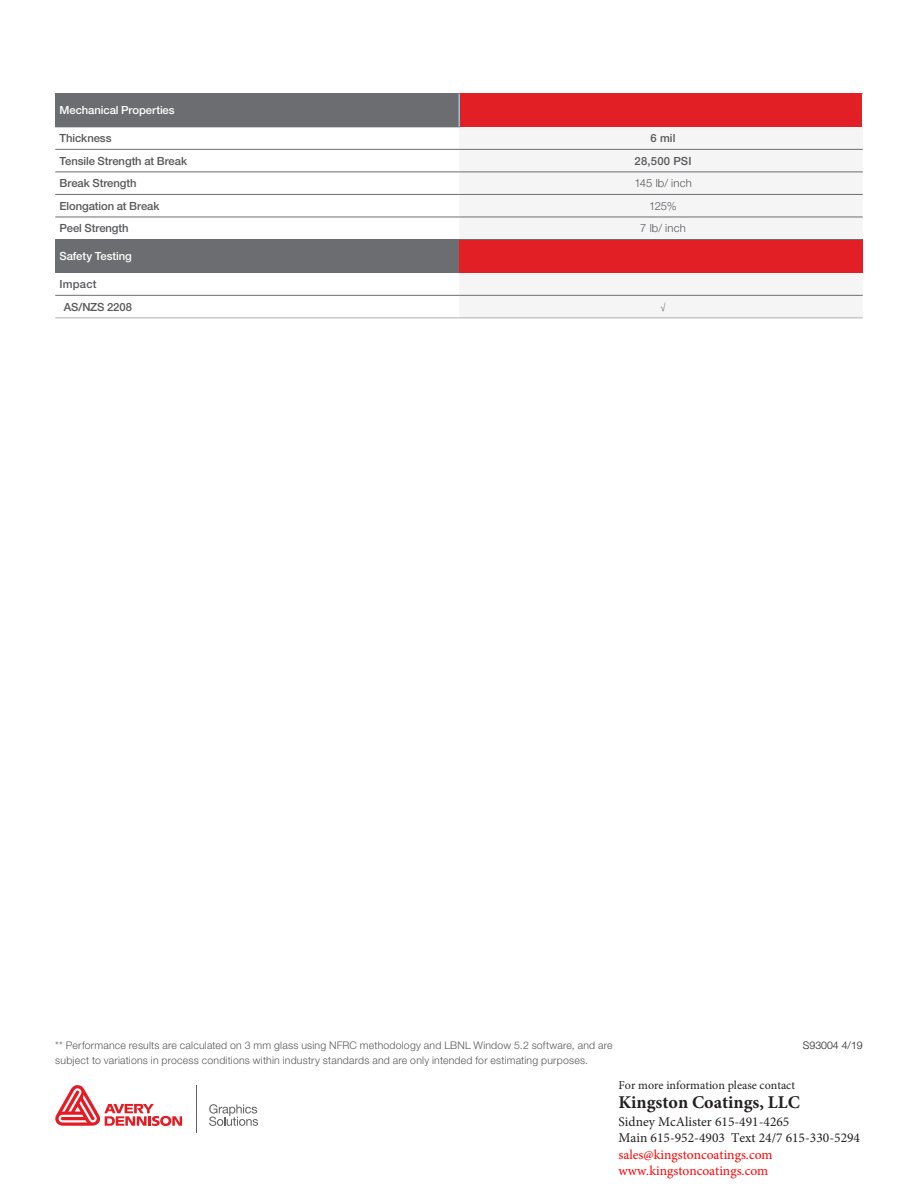
<style>
.page{position:relative;width:918px;height:1188px;background:#fff}
.page>*{position:absolute;margin:0;border:0;box-sizing:border-box;transform-origin:0 0}
.t1{font:700 18px "Minion Pro";color:#231f20}
.t2{font:13.5px/16.2px "Minion Pro";color:#231f20}
.t3{font:13.5px/16.2px "Minion Pro";color:#f00}
.t4{font:12px "Minion Pro";color:#231f20}
.t5{font:500 11.25px "Helvetica Neue LT Std";letter-spacing:-.005em;color:#57585a}
.t6{font:500 11.25px "Helvetica Neue LT Std";letter-spacing:-.005em;color:#fff}
.t7{font:300 11.25px "Helvetica Neue LT Std";letter-spacing:.015em;color:#57585a}
.t8{font:300 10.5px/15px "Helvetica Neue LT Std";letter-spacing:.02em;color:#57585a}
.t9{font:300 10.5px "Helvetica Neue LT Std";color:#231f20}
.t10{font:300 9px "Helvetica Neue LT Std";color:#57585a}
</style>
<div class="page">
<div style="left:55px;top:94px;width:404px;height:33px;background:#6c6d70"></div>
<div style="left:459px;top:94px;width:404px;height:33px;background:#e21f25"></div>
<div style="left:459px;top:127px;width:404px;height:22px;background:#f5f5f6"></div>
<div style="left:459px;top:171px;width:404px;height:147px;background:#f5f5f6"></div>
<div style="left:55px;top:240px;width:404px;height:33px;background:#6c6d70"></div>
<div style="left:459px;top:240px;width:404px;height:33px;background:#e21f25"></div>
<hr style="left:55px;top:149px;width:404px;height:1px;background:#6c6d70">
<hr style="left:459px;top:149px;width:404px;height:1px;background:#6c6d70">
<hr style="left:459px;top:172px;width:404px;height:1px;background:#6c6d70">
<hr style="left:55px;top:194px;width:404px;height:1px;background:#6c6d70">
<hr style="left:459px;top:194px;width:404px;height:1px;background:#6c6d70">
<hr style="left:459px;top:217px;width:404px;height:1px;background:#6c6d70">
<hr style="left:55px;top:239px;width:404px;height:1px;background:#6c6d70">
<hr style="left:459px;top:239px;width:404px;height:1px;background:#6c6d70">
<hr style="left:55px;top:295px;width:404px;height:1px;background:#6c6d70">
<hr style="left:459px;top:295px;width:404px;height:1px;background:#6c6d70">
<hr style="left:55px;top:172px;width:404px;height:1px;background:#6c6d70">
<hr style="left:55px;top:217px;width:404px;height:1px;background:#6c6d70">
<hr style="left:55px;top:127px;width:405px;height:1px;background:#6c6d70">
<hr style="left:458px;top:94px;width:2px;height:33px;background:#87cbe1">
<hr style="left:862px;top:94px;width:1px;height:33px;background:#fff">
<hr style="left:55px;top:318px;width:404px;height:1px;background:#afb0b4">
<hr style="left:459px;top:318px;width:404px;height:1px;background:#afb0b4">
<hr style="left:196px;top:1085px;width:1px;height:48px;background:#636366">
<svg style="left:55px;top:1085px;width:127px;height:41px"></svg>
<svg style="left:209px;top:1104px;width:49px;height:22px"></svg>
<p class="t6" style="left:60px;top:103px;width:117px">Mechanical Properties</p>
<p class="t5" style="left:60px;top:131px;width:54px">Thickness</p>
<p class="t5" style="left:651px;top:131px;width:26px">6 mil</p>
<p class="t5" style="left:60px;top:154px;width:129px">Tensile Strength at Break</p>
<p class="t5" style="left:635px;top:154px;width:59px">28,500 PSI</p>
<p class="t5" style="left:60px;top:176px;width:79px">Break Strength</p>
<p class="t7" style="left:634px;top:176px;width:59px">145 lb/ inch</p>
<p class="t5" style="left:60px;top:199px;width:102px">Elongation at Break</p>
<p class="t7" style="left:649px;top:199px;width:29px">125%</p>
<p class="t5" style="left:60px;top:222px;width:71px">Peel Strength</p>
<p class="t6" style="left:60px;top:250px;width:74px">Safety Testing</p>
<p class="t5" style="left:60px;top:277px;width:39px">Impact</p>
<p class="t7" style="left:640px;top:221px;width:47px">lb7 / inch</p>
<p class="t5" style="left:64px;top:300px;width:70px">AS/NZS 2208</p>
<p class="t10" style="left:661px;top:301px;width:7px">√</p>
<p class="t8" style="left:55px;top:1038px;width:559px">** Performance results are calculated on 3 mm glass using NFRC methodology and LBNL Window 5.2 software, and are subject to variations in process conditions within industry standards and are only intended for estimating purposes.</p>
<p class="t9" style="left:803px;top:1039px;width:61px">S93004 4/19</p>
<p class="t4" style="left:619px;top:1077px;width:178px">For more information please contact</p>
<h1 class="t1" style="left:619px;top:1089px;width:183px">Kingston Coatings, LLC</h1>
<p class="t2" style="left:731px;top:1114px;width:131px;text-indent:-113px">Sidney McAlister 615-491-4265<br>Text 24/7 615-330-5294</p>
<p class="t2" style="left:619px;top:1130px;width:108px">Main 615-952-4903</p>
<p class="t3" style="left:619px;top:1146px;width:156px">sales@kingstoncoatings.com www.kingstoncoatings.com</p>
</div>
